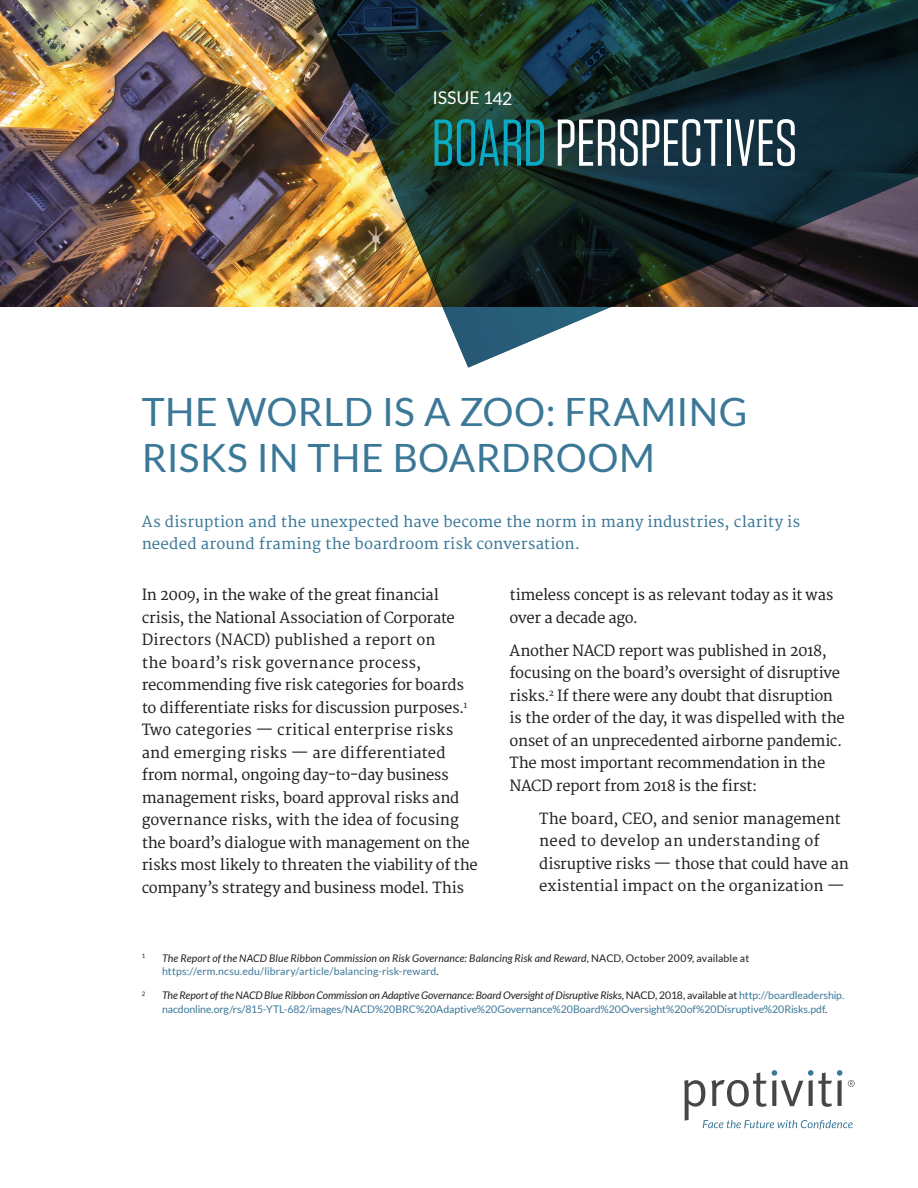
<style>
.page{position:relative;width:918px;height:1188px;background:#fff}
.page>*{position:absolute;margin:0;border:0;box-sizing:border-box;transform-origin:0 0}
.t1{font:66px "Tungsten";letter-spacing:-.005em;color:#fff}
.Headline_-_26_31_-_P{font:39px/46.5px "Lato";letter-spacing:.01em;color:#3b7898}
.t2{font:17.55px "Lato";letter-spacing:-.01em;color:#fff}
.Body__Main_-__10_15{font:15px/22.5px "Merriweather";letter-spacing:-.015em;color:#231f20}
.Intro_-_10_15_-_ProB{font:15px/22.5px "Merriweather";letter-spacing:.015em;color:#3b7898}
.Footnote_-_7_9{font:10.5px/13.5px "Lato";letter-spacing:-.005em;color:#3b7898}
.Footnote_-_7_9-2{font:italic 10.5px/13.5px "Lato";letter-spacing:.01em;color:#231f20}
.Footnote_-_7_9-3{font:6.15px "Lato";color:#231f20}
.s1{color:#0aabc4}
.s2{font-style:normal}
.s3{font-style:normal;color:#3b7898}
.s4{font-style:italic;color:#231f20}
.s5{color:#231f20}
</style>
<div class="page">
<img style="left:0;top:0;width:274px;height:307px">
<img style="left:274px;top:0;width:644px;height:368px">
<svg style="left:684px;top:1070px;width:171px;height:60px"></svg>
<p class="t2" style="left:433px;top:88px;width:81px">ISSUE 142</p>
<h1 class="t1" style="left:432px;top:109px;width:367px"><span class="s1">BOARD</span> PERSPECTIVES</h1>
<p class="Headline_-_26_31_-_P" style="left:142px;top:388px;width:607px">THE WORLD IS A ZOO: FRAMING<br>RISKS IN THE BOARDROOM</p>
<p class="Intro_-_10_15_-_ProB" style="left:142px;top:511px;width:660px">As disruption and the unexpected have become the norm in many industries, clarity is needed around framing the boardroom risk conversation.</p>
<p class="Body__Main_-__10_15" style="left:142px;top:584px;width:338px">In 2009, in the wake of the great financial crisis, the National Association of Corporate Directors (NACD) published a report on<br>the board’s risk governance process, recommending five risk categories for boards to differentiate risks for discussion purposes.<sup>1<br></sup>Two categories — critical enterprise risks and emerging risks — are differentiated from normal, ongoing day-to-day business management risks, board approval risks and governance risks, with the idea of focusing the board’s dialogue with management on the risks most likely to threaten the viability of the company’s strategy and business model. This</p>
<p class="Body__Main_-__10_15" style="left:510px;top:584px;width:325px">timeless concept is as relevant today as it was over a decade ago.</p>
<p class="Body__Main_-__10_15" style="left:510px;top:640px;width:337px">Another NACD report was published in 2018, focusing on the board’s oversight of disruptive risks.<sup>2</sup> If there were any doubt that disruption is the order of the day, it was dispelled with the onset of an unprecedented airborne pandemic.<br>The most important recommendation in the NACD report from 2018 is the first:</p>
<p class="Body__Main_-__10_15" style="left:539px;top:808px;width:311px">The board, CEO, and senior management need to develop an understanding of disruptive risks — those that could have an existential impact on the organization —</p>
<p class="Footnote_-_7_9-3" style="left:142px;top:952px;width:5px">1</p>
<p class="Footnote_-_7_9-2" style="left:162px;top:951px;width:589px">The Report of the NACD Blue Ribbon Commission on Risk Governance: Balancing Risk and Reward<span class="s2">, NACD, October 2009, available at </span><span class="s3">https://erm.ncsu.edu/library/article/balancing-risk-reward</span><span class="s2">.</span></p>
<p class="Footnote_-_7_9-3" style="left:142px;top:990px;width:5px">2</p>
<p class="Footnote_-_7_9" style="left:162px;top:988px;width:684px"><span class="s4">The Report of the NACD Blue Ribbon Commission on Adaptive Governance: Board Oversight of Disruptive Risks</span><span class="s5">, NACD, 2018, available at</span> http://boardleadership. nacdonline.org/rs/815-YTL-682/images/NACD%20BRC%20Adaptive%20Governance%20Board%20Oversight%20of%20Disruptive%20Risks.pdf<span class="s5">.</span></p>
</div>
